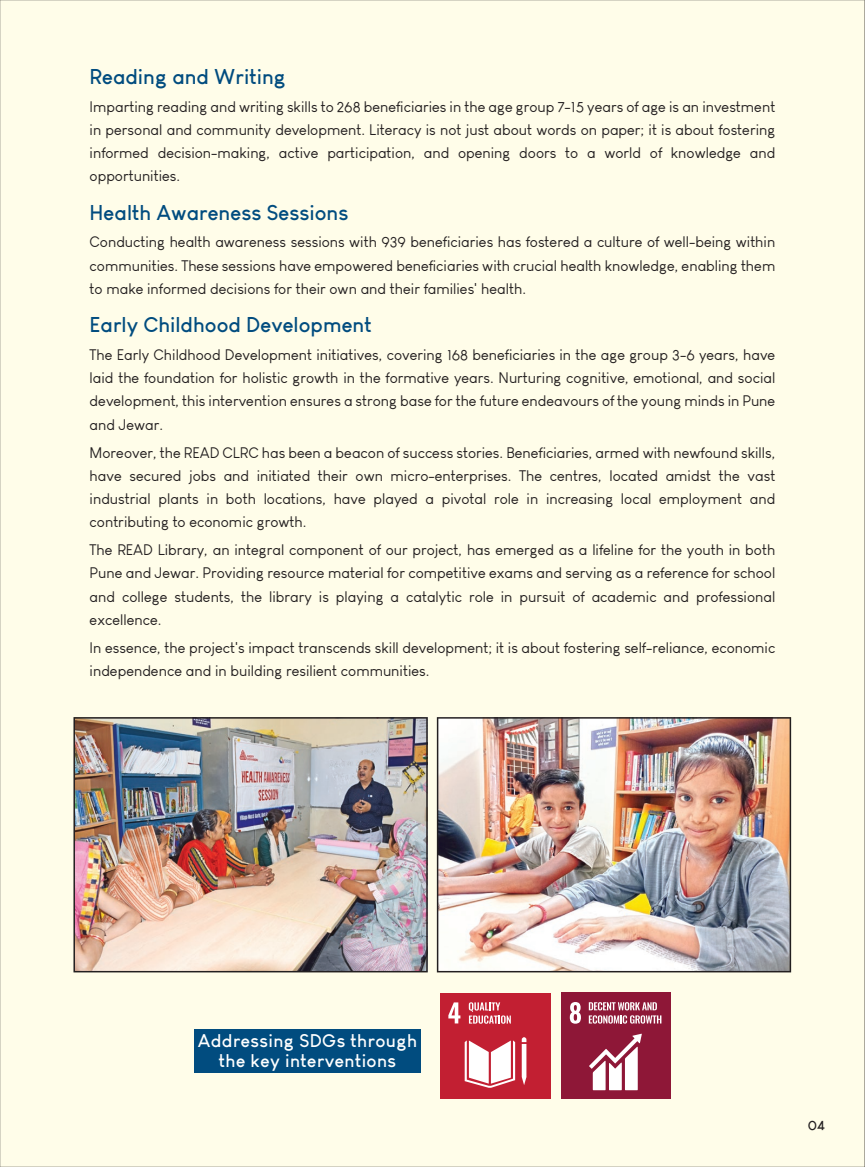
<style>
.page{position:relative;width:865px;height:1167px;background:#fff}
.page>*{position:absolute;margin:0;border:0;box-sizing:border-box;transform-origin:0 0}
.t1{font:700 21px "Louis George Cafe";color:#014c7f}
.t2{font:700 18px/20.1px "Louis George Cafe";letter-spacing:.02em;color:#fff;text-align:center}
.t3{font:15px/23.2px "Louis George Cafe";color:#231f20;text-align:justify}
.t4{font:700 13.5px "Louis George Cafe";color:#231f20}
</style>
<div class="page">
<div style="left:0;top:0;width:864px;height:1167px;background:#fffde9"></div>
<img style="left:73px;top:717px;width:354px;height:255px">
<img style="left:437px;top:717px;width:354px;height:255px">
<div style="left:440px;top:992px;width:110px;height:106px;background:#c21f32"></div>
<svg style="left:448px;top:1002px;width:12px;height:21px"></svg>
<svg style="left:468px;top:1002px;width:42px;height:21px"></svg>
<svg style="left:464px;top:1040px;width:51px;height:47px"></svg>
<svg style="left:521px;top:1037px;width:5px;height:48px"></svg>
<div style="left:561px;top:992px;width:109px;height:106px;background:#8e1737"></div>
<svg style="left:569px;top:1002px;width:12px;height:21px"></svg>
<svg style="left:588px;top:1002px;width:73px;height:21px"></svg>
<svg style="left:589px;top:1033px;width:52px;height:57px"></svg>
<div style="left:194px;top:1029px;width:226px;height:43px;background:#014c7f"></div>
<h1 class="t1" style="left:90px;top:63px;width:198px">Reading and Writing</h1>
<p class="t3" style="left:90px;top:95px;width:687px">Imparting reading and writing skills to 268 beneficiaries in the age group 7-15 years of age is an investment in personal and community development. Literacy is not just about words on paper; it is about fostering informed decision-making, active participation, and opening doors to a world of knowledge and opportunities.</p>
<h1 class="t1" style="left:90px;top:199px;width:260px">Health Awareness Sessions</h1>
<p class="t3" style="left:90px;top:230px;width:687px">Conducting health awareness sessions with 939 beneficiaries has fostered a culture of well-being within communities. These sessions have empowered beneficiaries with crucial health knowledge, enabling them to make informed decisions for their own and their families' health.</p>
<h1 class="t1" style="left:90px;top:311px;width:283px">Early Childhood Development</h1>
<p class="t3" style="left:90px;top:343px;width:687px">The Early Childhood Development initiatives, covering 168 beneficiaries in the age group 3-6 years, have laid the foundation for holistic growth in the formative years. Nurturing cognitive, emotional, and social development, this intervention ensures a strong base for the future endeavours of the young minds in Pune and Jewar.</p>
<p class="t3" style="left:90px;top:440px;width:687px">Moreover, the READ CLRC has been a beacon of success stories. Beneficiaries, armed with newfound skills, have secured jobs and initiated their own micro-enterprises. The centres, located amidst the vast industrial plants in both locations, have played a pivotal role in increasing local employment and contributing to economic growth.</p>
<p class="t3" style="left:90px;top:538px;width:687px">The READ Library, an integral component of our project, has emerged as a lifeline for the youth in both Pune and Jewar. Providing resource material for competitive exams and serving as a reference for school and college students, the library is playing a catalytic role in pursuit of academic and professional excellence.</p>
<p class="t3" style="left:90px;top:635px;width:687px">In essence, the project's impact transcends skill development; it is about fostering self-reliance, economic independence and in building resilient communities.</p>
<p class="t2" style="left:198px;top:1029px;width:221px">Addressing SDGs through the key interventions</p>
<p class="t4" style="left:807px;top:1116px;width:19px">04</p>
</div>
